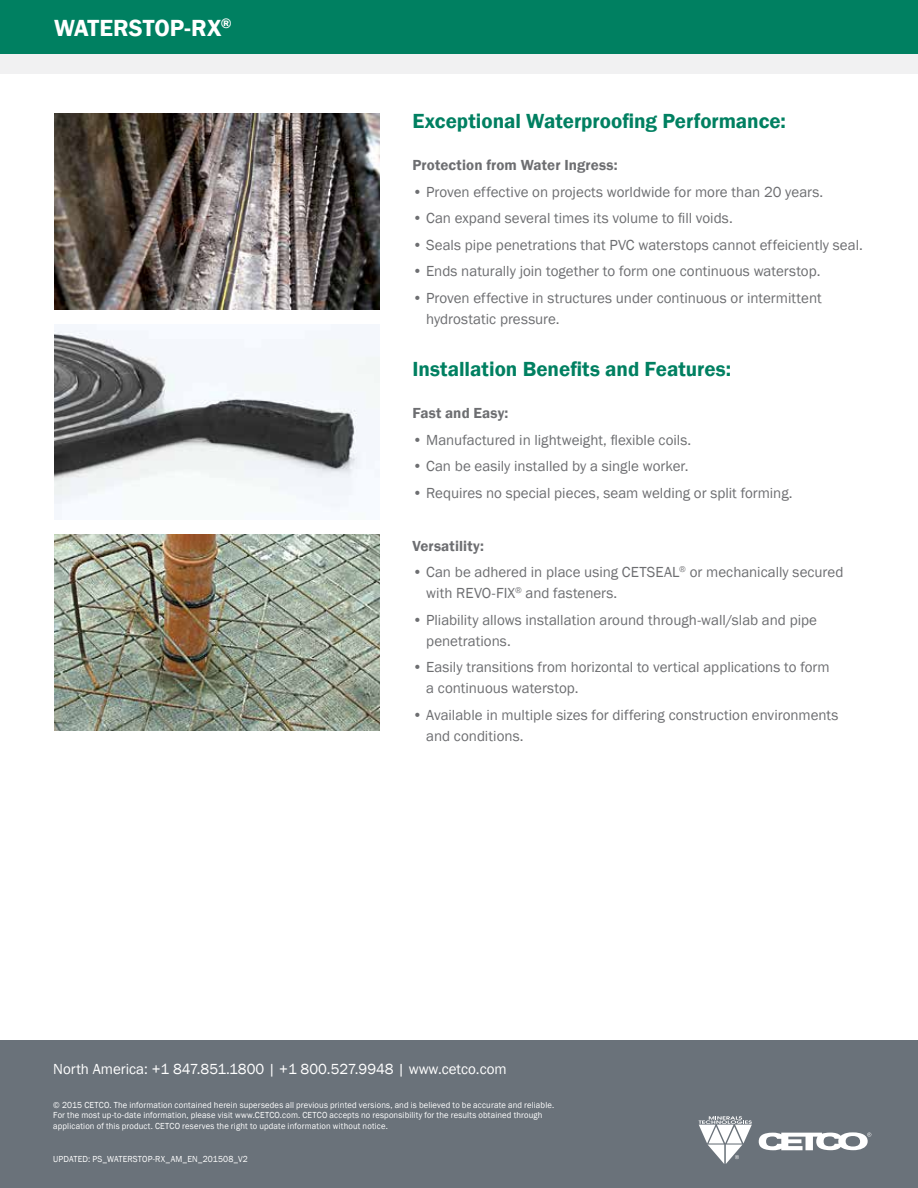
<style>
.page{position:relative;width:918px;height:1188px;background:#fff}
.page>*{position:absolute;margin:0;border:0;box-sizing:border-box;transform-origin:0 0}
.t1{font:600 24px "Franklin Gothic";color:#fff}
.t2{font:600 21px "Franklin Gothic";color:#008061}
.t3{font:15px/21px "Franklin Gothic";color:#6d6e71}
.t4{font:15px "Franklin Gothic";color:#fff}
.t5{font:600 15px "Franklin Gothic";letter-spacing:.01em;color:#6d6e71}
.t6{font:9px/10.8px "Franklin Gothic";letter-spacing:.02em;color:#fff;scale:.95 1}
</style>
<div class="page">
<div style="left:0;top:0;width:918px;height:55px;background:#008061"></div>
<div style="left:0;top:55px;width:918px;height:19px;background:#f1f1f2"></div>
<div style="left:0;top:1040px;width:918px;height:148px;background:#6a727a"></div>
<svg style="left:759px;top:1132px;width:112px;height:18px"></svg>
<svg style="left:699px;top:1116px;width:53px;height:48px"></svg>
<img style="left:54px;top:535px;width:326px;height:195px">
<img style="left:54px;top:324px;width:326px;height:196px">
<img style="left:54px;top:113px;width:326px;height:196px">
<h1 class="t1" style="left:54px;top:13px;width:179px">WATERSTOP-RX<sup>®</sup></h1>
<h2 class="t2" style="left:412px;top:108px;width:375px">Exceptional Waterproofing Performance:</h2>
<p class="t5" style="left:412px;top:156px;width:207px">Protection from Water Ingress:</p>
<p class="t3" style="left:412px;top:181px;width:412px">• Proven effective on projects worldwide for more than 20 years.</p>
<p class="t3" style="left:412px;top:208px;width:322px">• Can expand several times its volume to fill voids.</p>
<p class="t3" style="left:412px;top:235px;width:452px">• Seals pipe penetrations that PVC waterstops cannot effeiciently seal.</p>
<p class="t3" style="left:412px;top:261px;width:409px">• Ends naturally join together to form one continuous waterstop.</p>
<p class="t3" style="left:426px;top:288px;width:397px;text-indent:-14px">• Proven effective in structures under continuous or intermittent hydrostatic pressure.</p>
<h2 class="t2" style="left:412px;top:356px;width:320px">Installation Benefits and Features:</h2>
<p class="t5" style="left:412px;top:404px;width:97px">Fast and Easy:</p>
<p class="t3" style="left:412px;top:430px;width:280px">• Manufactured in lightweight, flexible coils.</p>
<p class="t3" style="left:412px;top:456px;width:278px">• Can be easily installed by a single worker.</p>
<p class="t3" style="left:412px;top:483px;width:382px">• Requires no special pieces, seam welding or split forming.</p>
<p class="t5" style="left:412px;top:536px;width:73px">Versatility:</p>
<p class="t3" style="left:426px;top:562px;width:419px;text-indent:-14px">• Can be adhered in place using CETSEAL<sup>®</sup> or mechanically secured with REVO-FIX<sup>®</sup> and fasteners.</p>
<p class="t3" style="left:426px;top:609px;width:392px;text-indent:-14px">• Pliability allows installation around through-wall/slab and pipe penetrations.</p>
<p class="t3" style="left:426px;top:657px;width:405px;text-indent:-14px">• Easily transitions from horizontal to vertical applications to form a continuous waterstop.</p>
<p class="t3" style="left:426px;top:705px;width:414px;text-indent:-14px">• Available in multiple sizes for differing construction environments and conditions.</p>
<p class="t4" style="left:53px;top:1060px;width:455px">North America: +1 847.851.1800 | +1 800.527.9948 | www.cetco.com</p>
<p class="t6" style="left:53px;top:1099px;width:529px">© 2015 CETCO. The information contained herein supersedes all previous printed versions, and is believed to be accurate and reliable.<br>For the most up-to-date information, please visit www.CETCO.com. CETCO accepts no responsibility for the results obtained through application of this product. CETCO reserves the right to update information without notice.</p>
<p class="t6" style="left:53px;top:1154px;width:206px">UPDATED: PS_WATERSTOP-RX_AM_EN_201508_V2</p>
</div>
